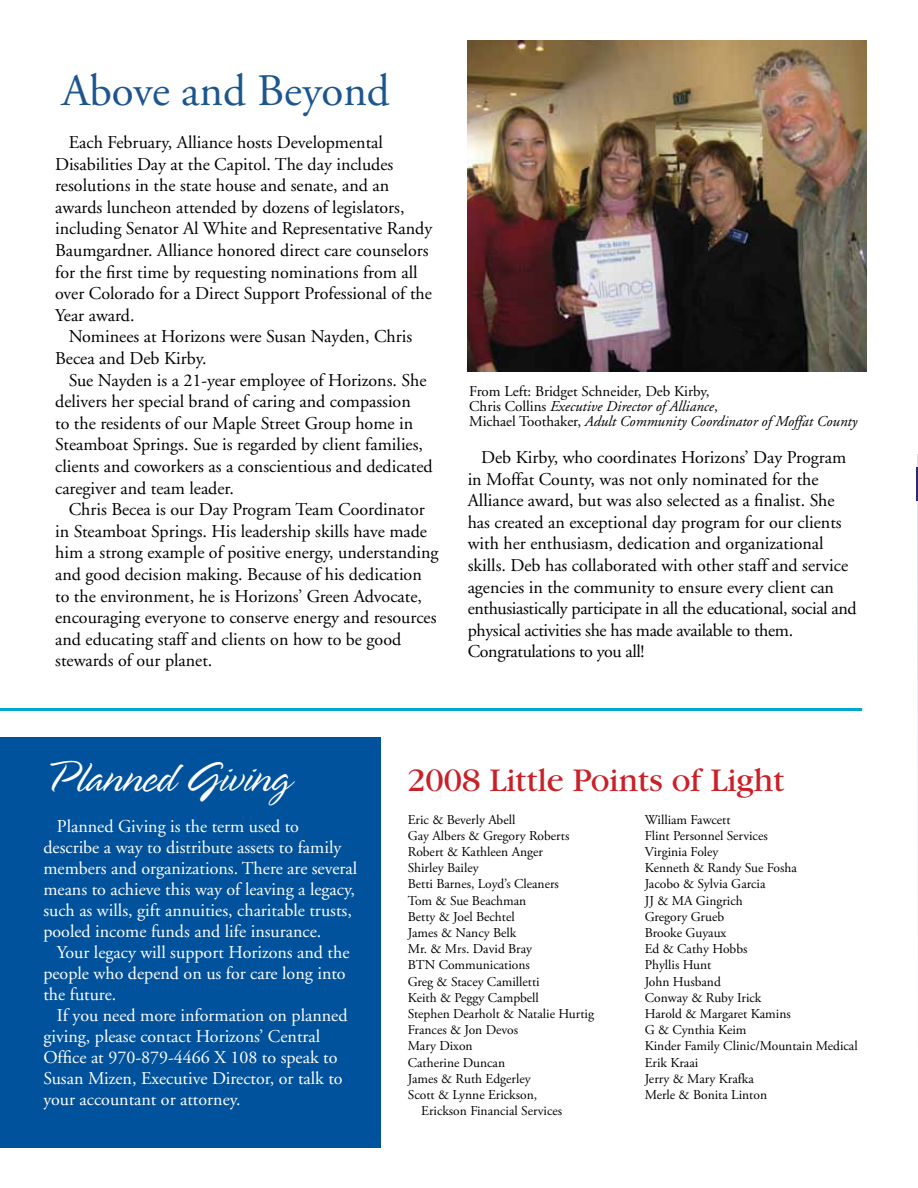
<style>
.page{position:relative;width:918px;height:1188px;background:#fff}
.page>*{position:absolute;margin:0;border:0;box-sizing:border-box;transform-origin:0 0}
.t1{font:300 48px "Spring";color:#fff}
.t2{font:45px "Adobe Garamond Pro";color:#1d568f}
.t3{font:34.5px "Garamond";color:#ca2128}
.t4{font:18px/21.6px "Adobe Garamond";color:#000}
.t5{font:18px/21px "Adobe Garamond";color:#fff}
.t6{font:italic 15px/15px "Adobe Garamond";color:#000}
.t7{font:13.5px/16.2px "Adobe Garamond Pro";color:#000}
.s1{font-style:normal}
</style>
<div class="page">
<div style="left:0;top:737px;width:380px;height:411px;background:#00529c"></div>
<svg style="left:917px;top:454px;width:1px;height:714px"></svg>
<hr style="left:916px;top:467px;width:2px;height:34px;background:#282a73">
<img style="left:468px;top:40px;width:399px;height:332px">
<hr style="left:0;top:708px;width:862px;height:3px;background:#00a8cb">
<h2 class="t2" style="left:62px;top:63px;width:329px">Above and Beyond</h2>
<p class="t4" style="left:55px;top:132px;width:379px;text-indent:14px">Each February, Alliance hosts Developmental Disabilities Day at the Capitol. The day includes resolutions in the state house and senate, and an awards luncheon attended by dozens of legislators, including Senator Al White and Representative Randy Baumgardner. Alliance honored direct care counselors for the first time by requesting nominations from all over Colorado for a Direct Support Professional of the Year award.</p>
<p class="t4" style="left:55px;top:326px;width:359px;text-indent:14px">Nominees at Horizons were Susan Nayden, Chris<br>Becea and Deb Kirby.</p>
<p class="t4" style="left:55px;top:370px;width:379px;text-indent:14px">Sue Nayden is a 21-year employee of Horizons. She delivers her special brand of caring and compassion<br>to the residents of our Maple Street Group home in Steamboat Springs. Sue is regarded by client families, clients and coworkers as a conscientious and dedicated caregiver and team leader.</p>
<p class="t4" style="left:55px;top:499px;width:385px;text-indent:14px">Chris Becea is our Day Program Team Coordinator in Steamboat Springs. His leadership skills have made him a strong example of positive energy, understanding and good decision making. Because of his dedication to the environment, he is Horizons’ Green Advocate, encouraging everyone to conserve energy and resources and educating staff and clients on how to be good stewards of our planet.</p>
<p class="t6" style="left:469px;top:384px;width:390px"><span class="s1">From Left: Bridget Schneider, Deb Kirby,<br>Chris Collins</span> Executive Director of Alliance<span class="s1">,<br>Michael Toothaker,</span> Adult Community Coordinator of Moffat County</p>
<p class="t4" style="left:468px;top:447px;width:390px;text-indent:14px">Deb Kirby, who coordinates Horizons’ Day Program in Moffat County, was not only nominated for the Alliance award, but was also selected as a finalist. She has created an exceptional day program for our clients with her enthusiasm, dedication and organizational skills. Deb has collaborated with other staff and service agencies in the community to ensure every client can enthusiastically participate in all the educational, social and physical activities she has made available to them.<br>Congratulations to you all!</p>
<h1 class="t1" style="left:43px;top:752px;width:248px">Planned Giving</h1>
<p class="t5" style="left:43px;top:816px;width:315px;text-indent:14px">Planned Giving is the term used to describe a way to distribute assets to family members and organizations. There are several means to achieve this way of leaving a legacy, such as wills, gift annuities, charitable trusts, pooled income funds and life insurance.</p>
<p class="t5" style="left:43px;top:942px;width:308px;text-indent:14px">Your legacy will support Horizons and the people who depend on us for care long into the future.</p>
<p class="t5" style="left:43px;top:1005px;width:306px;text-indent:14px">If you need more information on planned giving, please contact Horizons’ Central Office at 970-879-4466 X 108 to speak to Susan Mizen, Executive Director, or talk to your accountant or attorney.</p>
<h3 class="t3" style="left:407px;top:763px;width:379px">2008 Little Points of Light</h3>
<p class="t7" style="left:408px;top:812px;width:109px">Eric &amp; Beverly Abell</p>
<p class="t7" style="left:408px;top:828px;width:163px">Gay Albers &amp; Gregory Roberts</p>
<p class="t7" style="left:408px;top:844px;width:137px">Robert &amp; Kathleen Anger</p>
<p class="t7" style="left:408px;top:860px;width:72px">Shirley Bailey</p>
<p class="t7" style="left:408px;top:876px;width:153px">Betti Barnes, Loyd’s Cleaners</p>
<p class="t7" style="left:408px;top:893px;width:120px">Tom &amp; Sue Beachman</p>
<p class="t7" style="left:408px;top:909px;width:108px">Betty &amp; Joel Bechtel</p>
<p class="t7" style="left:408px;top:925px;width:110px">James &amp; Nancy Belk</p>
<p class="t7" style="left:408px;top:941px;width:126px">Mr. &amp; Mrs. David Bray</p>
<p class="t7" style="left:408px;top:957px;width:124px">BTN Communications</p>
<p class="t7" style="left:408px;top:974px;width:133px">Greg &amp; Stacey Camilletti</p>
<p class="t7" style="left:408px;top:990px;width:133px">Keith &amp; Peggy Campbell</p>
<p class="t7" style="left:408px;top:1006px;width:188px">Stephen Dearholt &amp; Natalie Hurtig</p>
<p class="t7" style="left:408px;top:1022px;width:112px">Frances &amp; Jon Devos</p>
<p class="t7" style="left:408px;top:1038px;width:66px">Mary Dixon</p>
<p class="t7" style="left:408px;top:1055px;width:99px">Catherine Duncan</p>
<p class="t7" style="left:408px;top:1071px;width:124px">James &amp; Ruth Edgerley</p>
<p class="t7" style="left:408px;top:1087px;width:131px">Scott &amp; Lynne Erickson,</p>
<p class="t7" style="left:421px;top:1103px;width:142px">Erickson Financial Services</p>
<p class="t7" style="left:645px;top:812px;width:215px">William Fawcett<br>Flint Personnel Services<br>Virginia Foley<br>Kenneth &amp; Randy Sue Fosha<br>Jacobo &amp; Sylvia Garcia<br>JJ &amp; MA Gingrich<br>Gregory Grueb<br>Brooke Guyaux<br>Ed &amp; Cathy Hobbs<br>Phyllis Hunt<br>John Husband<br>Conway &amp; Ruby Irick<br>Harold &amp; Margaret Kamins<br>G &amp; Cynthia Keim<br>Kinder Family Clinic/Mountain Medical<br>Erik Kraai<br>Jerry &amp; Mary Krafka<br>Merle &amp; Bonita Linton</p>
</div>
